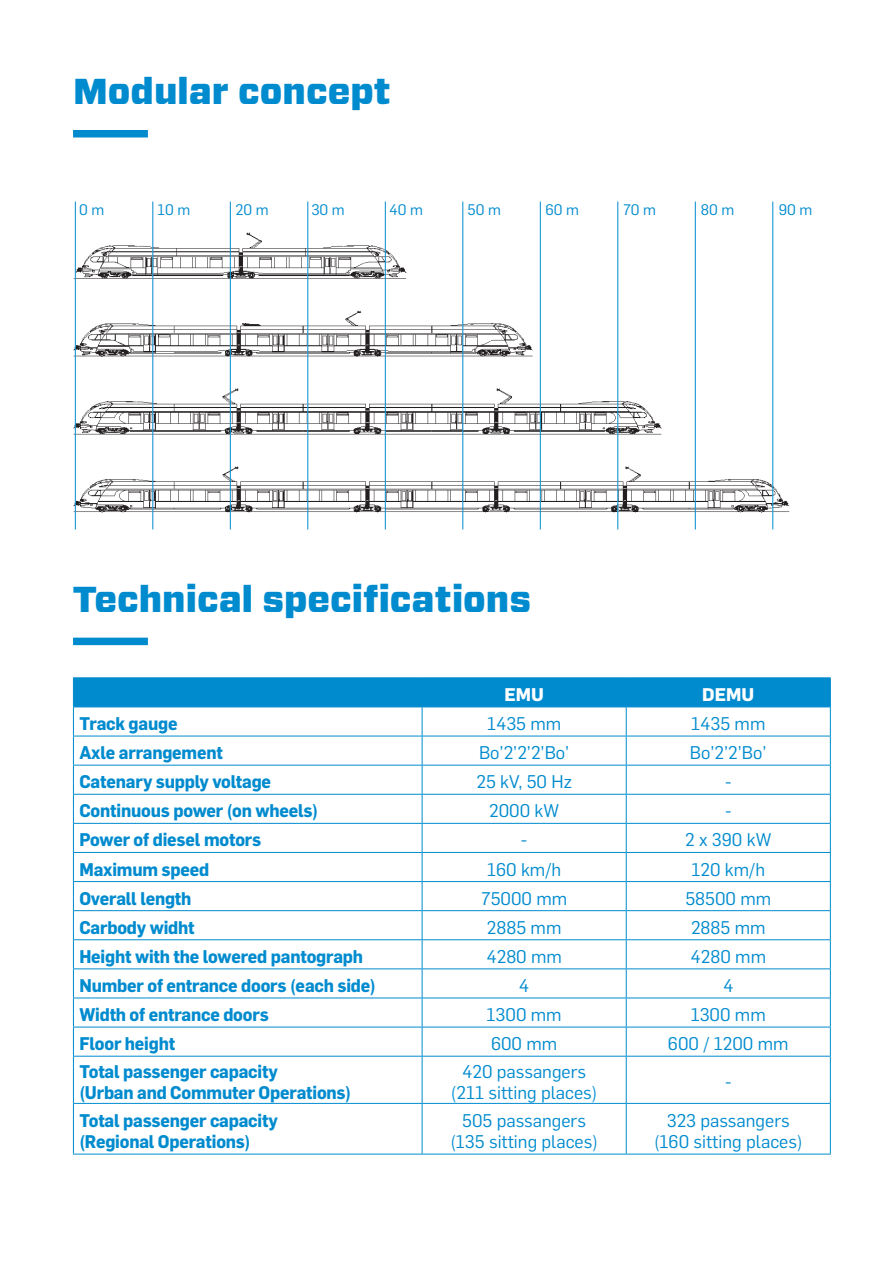
<style>
.page{position:relative;width:893px;height:1263px;background:#fff}
.page>*{position:absolute;margin:0;border:0;box-sizing:border-box;transform-origin:0 0}
.t1{font:900 36px "Forza";color:#008bcf}
.t2{font:700 18px "Flama";letter-spacing:-.01em;color:#008bcf;scale:.94 1}
.t3{font:18px "Flama";color:#008bcf}
.t4{font:700 18px "Flama";color:#fff}
.t5{font:15px "Flama";color:#008bcf}
</style>
<div class="page">
<div style="left:73px;top:130px;width:75px;height:7px;background:#008bcf"></div>
<img style="left:73px;top:230px;width:717px;height:300px">
<hr style="left:75px;top:202px;width:1px;height:327px;background:#008bcf">
<hr style="left:772px;top:202px;width:1px;height:327px;background:#008bcf">
<hr style="left:695px;top:202px;width:1px;height:327px;background:#008bcf">
<hr style="left:618px;top:202px;width:1px;height:327px;background:#008bcf">
<hr style="left:540px;top:202px;width:1px;height:327px;background:#008bcf">
<hr style="left:463px;top:202px;width:1px;height:327px;background:#008bcf">
<hr style="left:385px;top:202px;width:1px;height:327px;background:#008bcf">
<hr style="left:308px;top:202px;width:1px;height:327px;background:#008bcf">
<hr style="left:230px;top:202px;width:1px;height:327px;background:#008bcf">
<hr style="left:153px;top:202px;width:1px;height:327px;background:#008bcf">
<hr style="left:73px;top:677px;width:349px;height:1px;background:#008bcf">
<hr style="left:422px;top:677px;width:204px;height:1px;background:#008bcf">
<hr style="left:626px;top:677px;width:205px;height:1px;background:#008bcf">
<svg style="left:73px;top:678px;width:758px;height:378px"></svg>
<hr style="left:73px;top:1056px;width:349px;height:1px;background:#008bcf">
<hr style="left:73px;top:1056px;width:1px;height:47px;background:#008bcf">
<hr style="left:422px;top:1056px;width:204px;height:1px;background:#008bcf">
<hr style="left:422px;top:1056px;width:1px;height:47px;background:#008bcf">
<hr style="left:626px;top:1056px;width:205px;height:1px;background:#008bcf">
<hr style="left:626px;top:1056px;width:1px;height:47px;background:#008bcf">
<hr style="left:830px;top:1056px;width:1px;height:47px;background:#008bcf">
<hr style="left:73px;top:1103px;width:349px;height:1px;background:#008bcf">
<hr style="left:73px;top:1104px;width:1px;height:50px;background:#008bcf">
<hr style="left:422px;top:1103px;width:204px;height:1px;background:#008bcf">
<hr style="left:422px;top:1104px;width:1px;height:50px;background:#008bcf">
<hr style="left:626px;top:1103px;width:205px;height:1px;background:#008bcf">
<hr style="left:626px;top:1104px;width:1px;height:50px;background:#008bcf">
<hr style="left:830px;top:1104px;width:1px;height:50px;background:#008bcf">
<hr style="left:73px;top:1154px;width:349px;height:1px;background:#008bcf">
<hr style="left:422px;top:1154px;width:204px;height:1px;background:#008bcf">
<hr style="left:626px;top:1154px;width:205px;height:1px;background:#008bcf">
<div style="left:73px;top:638px;width:75px;height:7px;background:#008bcf"></div>
<p class="t1" style="left:73px;top:67px;width:319px">Modular concept</p>
<p class="t5" style="left:79px;top:200px;width:27px">0 m</p>
<p class="t5" style="left:158px;top:200px;width:34px">10 m</p>
<p class="t5" style="left:235px;top:200px;width:35px">20 m</p>
<p class="t5" style="left:311px;top:200px;width:35px">30 m</p>
<p class="t5" style="left:389px;top:200px;width:35px">40 m</p>
<p class="t5" style="left:468px;top:200px;width:35px">50 m</p>
<p class="t5" style="left:545px;top:200px;width:35px">60 m</p>
<p class="t5" style="left:623px;top:200px;width:35px">70 m</p>
<p class="t5" style="left:701px;top:200px;width:35px">80 m</p>
<p class="t5" style="left:779px;top:200px;width:35px">90 m</p>
<p class="t1" style="left:73px;top:575px;width:460px">Technical specifications</p>
<p class="t4" style="left:504px;top:681px;width:41px">EMU</p>
<p class="t4" style="left:702px;top:681px;width:54px">DEMU</p>
<p class="t2" style="left:79px;top:710px;width:106px">Track gauge</p>
<p class="t3" style="left:487px;top:711px;width:76px">1435 mm</p>
<p class="t3" style="left:691px;top:711px;width:76px">1435 mm</p>
<p class="t2" style="left:79px;top:740px;width:154px">Axle arrangement</p>
<p class="t3" style="left:479px;top:740px;width:92px">Bo’2’2’2’Bo’</p>
<p class="t3" style="left:690px;top:740px;width:78px">Bo’2’2’Bo’</p>
<p class="t2" style="left:79px;top:769px;width:205px">Catenary supply voltage</p>
<p class="t3" style="left:476px;top:769px;width:97px">25 kV, 50 Hz</p>
<p class="t3" style="left:725px;top:769px;width:8px">-</p>
<p class="t2" style="left:79px;top:798px;width:255px">Continuous power (on wheels)</p>
<p class="t3" style="left:489px;top:798px;width:72px">2000 kW</p>
<p class="t3" style="left:725px;top:798px;width:8px">-</p>
<p class="t2" style="left:79px;top:827px;width:195px">Power of diesel motors</p>
<p class="t3" style="left:521px;top:828px;width:8px">-</p>
<p class="t3" style="left:685px;top:828px;width:88px">2 x 390 kW</p>
<p class="t2" style="left:79px;top:856px;width:140px">Maximum speed</p>
<p class="t3" style="left:487px;top:857px;width:76px">160 km/h</p>
<p class="t3" style="left:691px;top:857px;width:75px">120 km/h</p>
<p class="t2" style="left:79px;top:885px;width:121px">Overall length</p>
<p class="t3" style="left:481px;top:886px;width:88px">75000 mm</p>
<p class="t3" style="left:685px;top:886px;width:87px">58500 mm</p>
<p class="t2" style="left:79px;top:914px;width:124px">Carbody widht</p>
<p class="t3" style="left:487px;top:915px;width:76px">2885 mm</p>
<p class="t3" style="left:691px;top:915px;width:76px">2885 mm</p>
<p class="t2" style="left:79px;top:943px;width:303px">Height with the lowered pantograph</p>
<p class="t3" style="left:486px;top:944px;width:77px">4280 mm</p>
<p class="t3" style="left:690px;top:944px;width:77px">4280 mm</p>
<p class="t2" style="left:79px;top:972px;width:317px">Number of entrance doors (each side)</p>
<p class="t3" style="left:519px;top:973px;width:12px">4</p>
<p class="t3" style="left:723px;top:973px;width:12px">4</p>
<p class="t2" style="left:79px;top:1001px;width:203px">Width of entrance doors</p>
<p class="t3" style="left:487px;top:1002px;width:77px">1300 mm</p>
<p class="t3" style="left:691px;top:1002px;width:77px">1300 mm</p>
<p class="t2" style="left:79px;top:1031px;width:103px">Floor height</p>
<p class="t3" style="left:491px;top:1031px;width:68px">600 mm</p>
<p class="t3" style="left:668px;top:1031px;width:122px">600 / 1200 mm</p>
<p class="t2" style="left:79px;top:1058px;width:213px">Total passenger capacity</p>
<p class="t2" style="left:79px;top:1080px;width:291px">(Urban and Commuter Operations)</p>
<p class="t3" style="left:462px;top:1059px;width:126px">420 passangers</p>
<p class="t3" style="left:451px;top:1080px;width:148px">(211 sitting places)</p>
<p class="t3" style="left:725px;top:1069px;width:8px">-</p>
<p class="t2" style="left:79px;top:1107px;width:213px">Total passenger capacity</p>
<p class="t2" style="left:79px;top:1128px;width:184px">(Regional Operations)</p>
<p class="t3" style="left:462px;top:1108px;width:125px">505 passangers</p>
<p class="t3" style="left:450px;top:1129px;width:149px">(135 sitting places)</p>
<p class="t3" style="left:667px;top:1108px;width:125px">323 passangers</p>
<p class="t3" style="left:654px;top:1129px;width:150px">(160 sitting places)</p>
</div>
